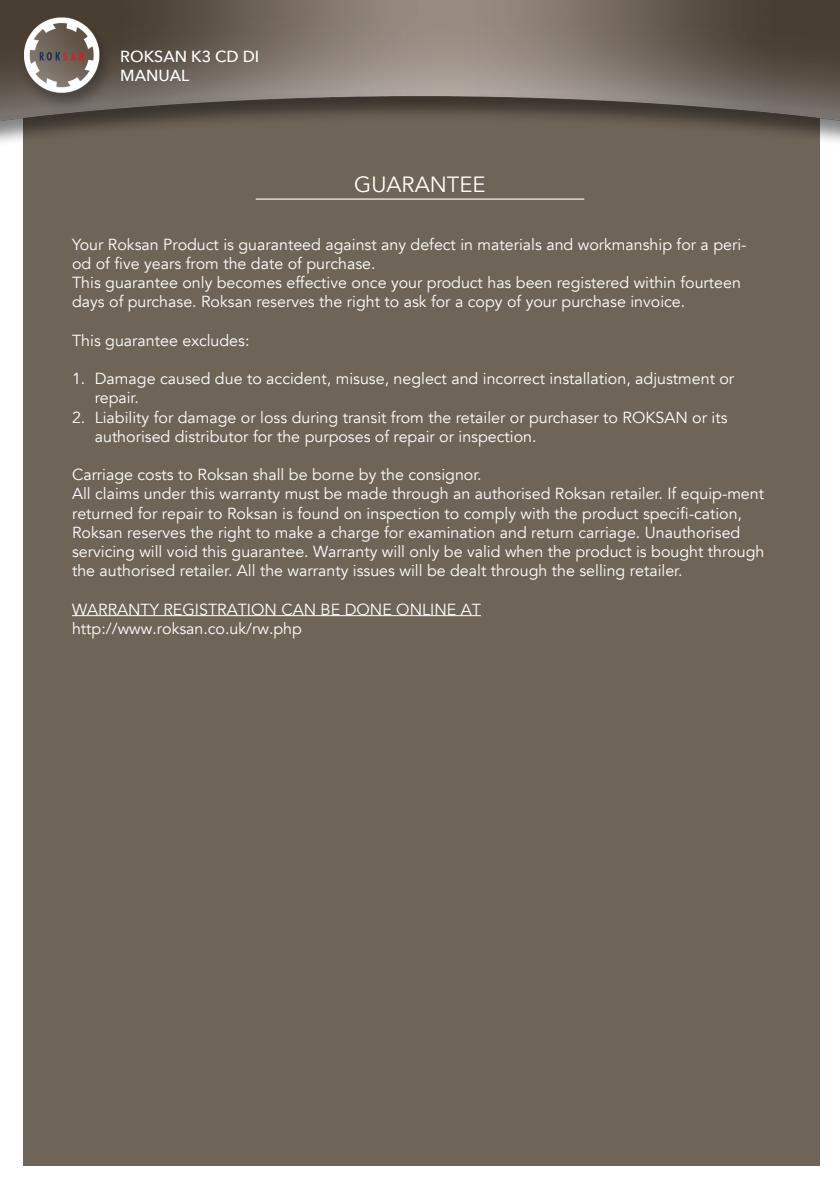
<style>
.page{position:relative;width:840px;height:1191px;background:#fff}
.page>*{position:absolute;margin:0;border:0;box-sizing:border-box;transform-origin:0 0}
.Subheader{font:22px "Avenir";color:#fff}
.Fließtext{font:16px/19.2px "Avenir";color:#fff}
.t1{font:500 16px/19.2px "Avenir Next";color:#fff}
</style>
<div class="page">
<img style="left:0;top:0;width:839px;height:1166px">
<hr style="left:255px;top:198px;width:329px;height:2px;background:#fff">
<hr style="left:72px;top:615px;width:408px;height:1px;background:#fff">
<p class="t1" style="left:120px;top:46px;width:140px">ROKSAN K3 CD DI<br>MANUAL</p>
<p class="Subheader" style="left:354px;top:171px;width:133px">GUARANTEE</p>
<p class="Fließtext" style="left:72px;top:235px;width:675px">Your Roksan Product is guaranteed against any defect in materials and workmanship for a peri&shy;od of five years from the date of purchase.<br>This guarantee only becomes effective once your product has been registered within fourteen days of purchase. Roksan reserves the right to ask for a copy of your purchase invoice.</p>
<p class="Fließtext" style="left:72px;top:331px;width:179px">This guarantee excludes:</p>
<p class="Fließtext" style="left:95px;top:369px;width:640px;text-indent:-23px">1. Damage caused due to accident, misuse, neglect and incorrect installation, adjustment or repair.</p>
<p class="Fließtext" style="left:95px;top:408px;width:634px;text-indent:-23px">2. Liability for damage or loss during transit from the retailer or purchaser to ROKSAN or its authorised distributor for the purposes of repair or inspection.</p>
<p class="Fließtext" style="left:72px;top:465px;width:693px">Carriage costs to Roksan shall be borne by the consignor.<br>All claims under this warranty must be made through an authorised Roksan retailer. If equip-ment returned for repair to Roksan is found on inspection to comply with the product specifi-cation, Roksan reserves the right to make a charge for examination and return carriage. Unauthorised servicing will void this guarantee. Warranty will only be valid when the product is bought through the authorised retailer. All the warranty issues will be dealt through the selling retailer.</p>
<p class="Fließtext" style="left:72px;top:600px;width:410px">WARRANTY REGISTRATION CAN BE DONE ONLINE AT http://www.roksan.co.uk/rw.php</p>
</div>
